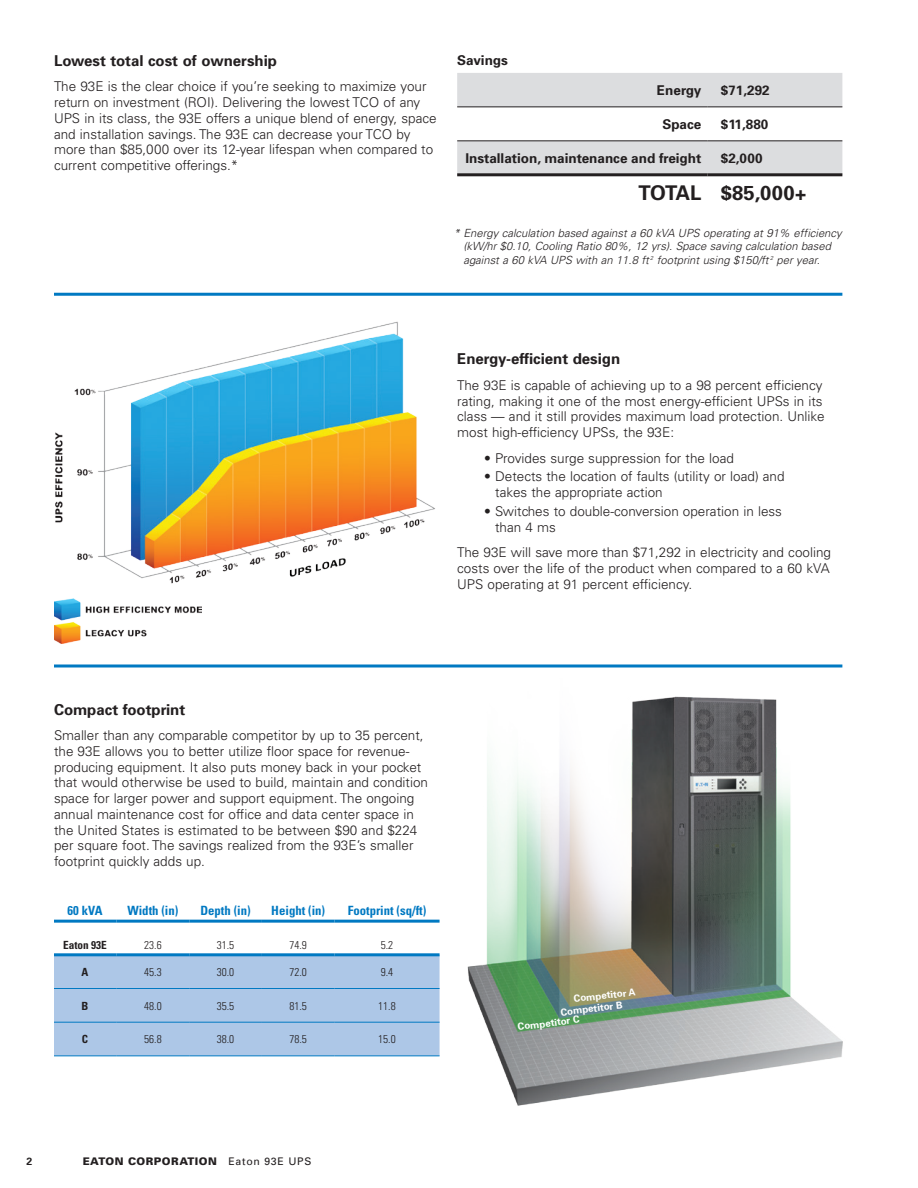
<style>
.page{position:relative;width:918px;height:1188px;background:#fff}
.page>*{position:absolute;margin:0;border:0;box-sizing:border-box;transform-origin:0 0}
.body_copy{font:700 20.25px "Univers";color:#231f20}
.Body_Copy{font:700 15px "Univers";color:#231f20}
.Body_Copy-2{font:300 13.5px/15.8px "Univers";color:#231f20}
.body_copy-2{font:700 13.5px "Univers";color:#231f20}
.Body_Copy-3{font:700 13.5px "Univers";color:#231f20}
.body_copy-3{font:700 condensed 12.75px "Univers";color:#0079c2}
.Body_Copy-4{font:italic 300 11.25px/13.5px "Univers";color:#231f20}
.body_copy-4{font:300 condensed 11.25px "Univers";color:#231f20}
.body_copy-5{font:700 condensed 11.25px "Univers";color:#231f20}
.t1{font:900 10.5px "Univers";letter-spacing:.05em;color:#231f20}
.t2{font:700 10.5px "Univers";color:#231f20}
.body_copy-6{font:700 9.75px "Univers";color:#fff}
.s1{font-weight:400}
</style>
<div class="page">
<svg style="left:457px;top:73px;width:385px;height:104px"></svg>
<hr style="left:457px;top:173px;width:250px;height:3px;background:#231f20">
<hr style="left:707px;top:173px;width:135px;height:3px;background:#231f20">
<hr style="left:457px;top:106px;width:250px;height:1px;background:#231f20">
<hr style="left:707px;top:106px;width:135px;height:1px;background:#231f20">
<hr style="left:457px;top:140px;width:250px;height:1px;background:#231f20">
<hr style="left:707px;top:140px;width:135px;height:1px;background:#231f20">
<img style="left:55px;top:321px;width:380px;height:263px">
<img style="left:54px;top:598px;width:147px;height:45px">
<svg style="left:54px;top:919px;width:379px;height:136px"></svg>
<hr style="left:54px;top:920px;width:63px;height:3px;background:#0079c2">
<hr style="left:117px;top:920px;width:72px;height:3px;background:#0079c2">
<hr style="left:189px;top:920px;width:73px;height:3px;background:#0079c2">
<hr style="left:262px;top:920px;width:73px;height:3px;background:#0079c2">
<hr style="left:335px;top:920px;width:105px;height:3px;background:#0079c2">
<hr style="left:54px;top:953px;width:63px;height:3px;background:#0079c2">
<hr style="left:117px;top:953px;width:72px;height:3px;background:#0079c2">
<hr style="left:189px;top:953px;width:73px;height:3px;background:#0079c2">
<hr style="left:262px;top:953px;width:73px;height:3px;background:#0079c2">
<hr style="left:335px;top:953px;width:105px;height:3px;background:#0079c2">
<hr style="left:54px;top:988px;width:63px;height:1px;background:#0079c2">
<hr style="left:117px;top:988px;width:72px;height:1px;background:#0079c2">
<hr style="left:189px;top:988px;width:73px;height:1px;background:#0079c2">
<hr style="left:262px;top:988px;width:73px;height:1px;background:#0079c2">
<hr style="left:335px;top:988px;width:105px;height:1px;background:#0079c2">
<hr style="left:54px;top:1022px;width:63px;height:1px;background:#0079c2">
<hr style="left:54px;top:1055px;width:63px;height:1px;background:#0079c2">
<hr style="left:117px;top:1022px;width:72px;height:1px;background:#0079c2">
<hr style="left:189px;top:1022px;width:73px;height:1px;background:#0079c2">
<hr style="left:262px;top:1022px;width:73px;height:1px;background:#0079c2">
<hr style="left:335px;top:1022px;width:105px;height:1px;background:#0079c2">
<hr style="left:117px;top:1055px;width:72px;height:1px;background:#0079c2">
<hr style="left:189px;top:1055px;width:73px;height:1px;background:#0079c2">
<hr style="left:262px;top:1055px;width:73px;height:1px;background:#0079c2">
<hr style="left:335px;top:1055px;width:105px;height:1px;background:#0079c2">
<hr style="left:54px;top:293px;width:788px;height:3px;background:#0079c2">
<svg style="left:54px;top:664px;width:379px;height:4px;background:#3f9ad1"></svg>
<img style="left:433px;top:664px;width:410px;height:442px">
<p class="Body_Copy" style="left:54px;top:52px;width:225px">Lowest total cost of ownership</p>
<p class="Body_Copy-2" style="left:54px;top:79px;width:384px">The 93E is the clear choice if you’re seeking to maximize your return on investment (ROI). Delivering the lowest TCO of any UPS in its class, the 93E offers a unique blend of energy, space and installation savings. The 93E can decrease your TCO by more than $85,000 over its 12-year lifespan when compared to current competitive offerings.*</p>
<p class="Body_Copy-3" style="left:457px;top:52px;width:52px">Savings</p>
<p class="body_copy-2" style="left:657px;top:82px;width:46px">Energy</p>
<p class="body_copy-2" style="left:721px;top:82px;width:50px">$71,292</p>
<p class="body_copy-2" style="left:662px;top:116px;width:41px">Space</p>
<p class="body_copy-2" style="left:721px;top:116px;width:49px">$11,880</p>
<p class="body_copy-2" style="left:465px;top:150px;width:238px">Installation, maintenance and freight</p>
<p class="body_copy-2" style="left:721px;top:150px;width:43px">$2,000</p>
<p class="body_copy" style="left:639px;top:180px;width:64px">TOTAL</p>
<p class="body_copy" style="left:721px;top:180px;width:87px">$85,000+</p>
<p class="Body_Copy-4" style="left:463px;top:226px;width:380px;text-indent:-10px">* Energy calculation based against a 60 kVA UPS operating at 91% efficiency (kW/hr $0.10, Cooling Ratio 80%, 12 yrs). Space saving calculation based against a 60 kVA UPS with an 11.8 ft <sup>2</sup> footprint using $150/ft <sup>2</sup> per year.</p>
<p class="Body_Copy" style="left:457px;top:350px;width:165px">Energy-efficient design</p>
<p class="Body_Copy-2" style="left:457px;top:377px;width:369px">The 93E is capable of achieving up to a 98 percent efficiency rating, making it one of the most energy-efficient UPSs in its class — and it still provides maximum load protection. Unlike most high-efficiency UPSs, the 93E:</p>
<p class="Body_Copy-2" style="left:484px;top:450px;width:251px">• Provides surge suppression for the load</p>
<p class="Body_Copy-2" style="left:495px;top:469px;width:291px;text-indent:-11px">• Detects the location of faults (utility or load) and takes the appropriate action</p>
<p class="Body_Copy-2" style="left:495px;top:503px;width:288px;text-indent:-11px">• Switches to double-conversion operation in less than 4 ms</p>
<p class="Body_Copy-2" style="left:457px;top:544px;width:375px;text-align:justify">The 93E will save more than $71,292 in electricity and cooling costs over the life of the product when compared to a 60 kVA UPS operating at 91 percent efficiency.</p>
<p class="Body_Copy" style="left:54px;top:700px;width:133px">Compact footprint</p>
<p class="Body_Copy-2" style="left:54px;top:728px;width:376px">Smaller than any comparable competitor by up to 35 percent, the 93E allows you to better utilize floor space for revenue&shy;producing equipment. It also puts money back in your pocket that would otherwise be used to build, maintain and condition space for larger power and support equipment. The ongoing annual maintenance cost for office and data center space in the United States is estimated to be between $90 and $224 per square foot. The savings realized from the 93E’s smaller footprint quickly adds up.</p>
<p class="body_copy-3" style="left:68px;top:903px;width:36px">60 kVA</p>
<p class="body_copy-3" style="left:127px;top:903px;width:53px">Width (in)</p>
<p class="body_copy-3" style="left:200px;top:903px;width:52px">Depth (in)</p>
<p class="body_copy-3" style="left:271px;top:903px;width:55px">Height (in)</p>
<p class="body_copy-3" style="left:348px;top:903px;width:80px">Footprint (sq/ft)</p>
<p class="body_copy-5" style="left:63px;top:938px;width:45px">Eaton 93E</p>
<p class="body_copy-4" style="left:144px;top:938px;width:19px">23.6</p>
<p class="body_copy-4" style="left:217px;top:938px;width:19px">31.5</p>
<p class="body_copy-4" style="left:289px;top:938px;width:19px">74.9</p>
<p class="body_copy-4" style="left:381px;top:938px;width:14px">5.2</p>
<p class="body_copy-5" style="left:82px;top:965px;width:8px">A</p>
<p class="body_copy-4" style="left:144px;top:965px;width:19px">45.3</p>
<p class="body_copy-4" style="left:217px;top:965px;width:19px">30.0</p>
<p class="body_copy-4" style="left:289px;top:965px;width:19px">72.0</p>
<p class="body_copy-4" style="left:381px;top:965px;width:14px">9.4</p>
<p class="body_copy-5" style="left:82px;top:999px;width:8px">B</p>
<p class="body_copy-4" style="left:144px;top:999px;width:19px">48.0</p>
<p class="body_copy-4" style="left:217px;top:999px;width:19px">35.5</p>
<p class="body_copy-4" style="left:289px;top:999px;width:19px">81.5</p>
<p class="body_copy-4" style="left:378px;top:999px;width:19px">11.8</p>
<p class="body_copy-5" style="left:82px;top:1033px;width:8px">C</p>
<p class="body_copy-4" style="left:144px;top:1033px;width:19px">56.8</p>
<p class="body_copy-4" style="left:217px;top:1033px;width:19px">38.0</p>
<p class="body_copy-4" style="left:289px;top:1033px;width:19px">78.5</p>
<p class="body_copy-4" style="left:378px;top:1033px;width:19px">15.0</p>
<p class="body_copy-6" style="left:573px;top:993px;width:63px;rotate:-6deg">Competitor A</p>
<p class="body_copy-6" style="left:560px;top:1006px;width:64px;rotate:-7deg">Competitor B</p>
<p class="body_copy-6" style="left:517px;top:1021px;width:64px;rotate:-7deg">Competitor C</p>
<p class="t2" style="left:26px;top:1155px;width:7px">2</p>
<p class="t1" style="left:83px;top:1155px;width:230px">EATON CORPORATION <span class="s1">Eaton 93E UPS</span></p>
</div>
